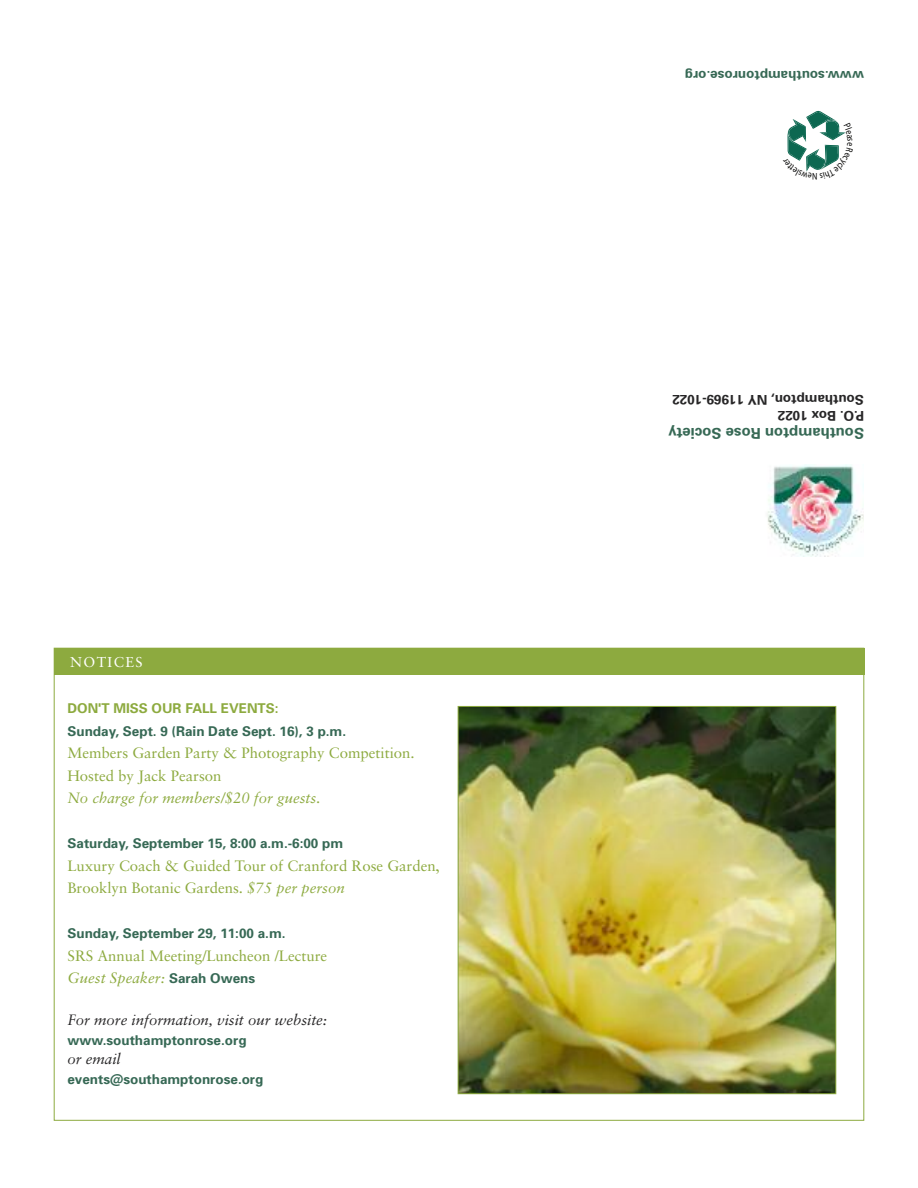
<style>
.page{position:relative;width:918px;height:1188px;background:#fff}
.page>*{position:absolute;margin:0;border:0;box-sizing:border-box;transform-origin:0 0}
.t1{font:15px/22.5px "Sabon";color:#8daa3f}
.t2{font:italic 15px "Sabon";color:#272627}
.t3{font:italic 15px "Sabon";color:#8daa3f}
.t4{font:700 15px "Univers";color:#376955}
.t5{font:14.25px "Sabon";letter-spacing:.1em;color:#fff}
.t6{font:700 13.5px "Univers";color:#376955}
.t7{font:700 13.5px/16.2px "Univers";color:#272627}
.t8{font:700 13.5px "Univers";color:#8daa3f}
.t9{font:9.75px "Myriad Pro";color:#050504;scale:.83 1}
.s1{font-style:italic}
.s2{font-family:"Univers";font-weight:700;font-size:13.5px;color:#376955}
</style>
<div class="page">
<img style="left:767px;top:465px;width:97px;height:92px">
<div style="left:54px;top:648px;width:810px;height:27px;background:#8daa3f"></div>
<img style="left:460px;top:708px;width:374px;height:384px">
<div style="left:458px;top:706px;width:378px;height:388px;border:1px solid #8daa3f"></div>
<svg style="left:787px;top:110px;width:59px;height:62px"></svg>
<p class="t5" style="left:70px;top:656px;width:74px">NOTICES</p>
<p class="t8" style="left:68px;top:704px;width:213px">DON'T MISS OUR FALL EVENTS:</p>
<p class="t6" style="left:68px;top:726px;width:280px">Sunday, Sept. 9 (Rain Date Sept. 16), 3 p.m.</p>
<p class="t1" style="left:68px;top:743px;width:349px">Members Garden Party &amp; Photography Competition.<br>Hosted by Jack Pearson</p>
<p class="t3" style="left:68px;top:792px;width:255px">No charge for members/$20 for guests.</p>
<p class="t6" style="left:68px;top:839px;width:277px">Saturday, September 15, 8:00 a.m.-6:00 pm</p>
<p class="t1" style="left:68px;top:856px;width:374px">Luxury Coach &amp; Guided Tour of Cranford Rose Garden,<br>Brooklyn Botanic Gardens. <span class="s1">$75 per person</span></p>
<p class="t6" style="left:68px;top:929px;width:220px">Sunday, September 29, 11:00 a.m.</p>
<p class="t1" style="left:68px;top:946px;width:261px">SRS Annual Meeting/Luncheon /Lecture<br><span class="s1">Guest Speaker:</span> <span class="s2">Sarah Owens</span></p>
<p class="t2" style="left:68px;top:1014px;width:261px">For more information, visit our website:</p>
<p class="t6" style="left:68px;top:1035px;width:181px">www.southamptonrose.org</p>
<p class="t2" style="left:68px;top:1053px;width:55px">or email</p>
<p class="t6" style="left:68px;top:1074px;width:197px">events@southamptonrose.org</p>
<p class="t6" style="left:864px;top:80px;width:181px;rotate:-180deg">w w w os . u ht ma p ot n or o. es gr</p>
<p class="t9" style="left:818px;top:180px;width:8px;rotate:-180deg">N</p>
<p class="t7" style="left:864px;top:422px;width:193px;rotate:-180deg">O. P B. o x 2201<br>S o u ht ma p ot n N, Y 2201 - 96911</p>
<p class="t4" style="left:864px;top:438px;width:197px;rotate:-180deg">S o u ht ma p ot n R o es S o ytei c</p>
</div>
